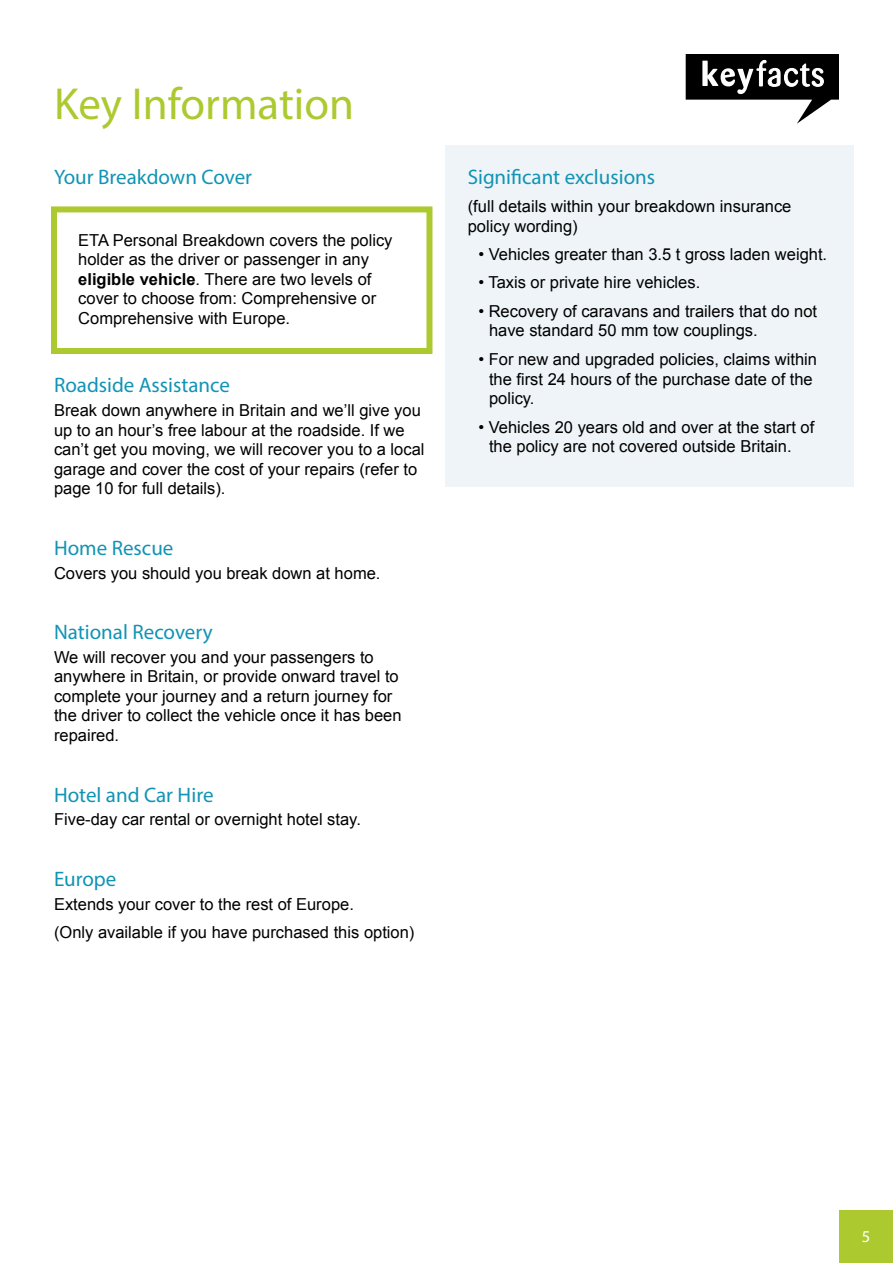
<style>
.page{position:relative;width:893px;height:1263px;background:#fff}
.page>*{position:absolute;margin:0;border:0;box-sizing:border-box;transform-origin:0 0}
.t1{font:45px "Myriad Pro";color:#acca30}
.t2{font:21px "Myriad Pro";color:#1194b4}
.t3{font:16.5px/19.5px "Arial";color:#000}
.t4{font:16.5px "Myriad Pro";color:#fff}
.s1{font-weight:700}
</style>
<div class="page">
<div style="left:839px;top:1210px;width:54px;height:53px;background:#acca30"></div>
<div style="left:445px;top:146px;width:409px;height:341px;background:#eef4f8"></div>
<svg style="left:686px;top:54px;width:153px;height:70px"></svg>
<div style="left:51px;top:206px;width:381px;height:148px;border:6px solid #acca30"></div>
<h1 class="t1" style="left:54px;top:76px;width:302px">Key Information</h1>
<p class="t2" style="left:54px;top:164px;width:200px">Your Breakdown Cover</p>
<p class="t3" style="left:78px;top:230px;width:316px">ETA Personal Breakdown covers the policy holder as the driver or passenger in any <span class="s1">eligible vehicle</span>. There are two levels of cover to choose from: Comprehensive or Comprehensive with Europe.</p>
<p class="t2" style="left:54px;top:372px;width:178px">Roadside Assistance</p>
<p class="t3" style="left:54px;top:401px;width:372px">Break down anywhere in Britain and we’ll give you up to an hour’s free labour at the roadside. If we can’t get you moving, we will recover you to a local garage and cover the cost of your repairs (refer to page 10 for full details).</p>
<p class="t2" style="left:54px;top:535px;width:121px">Home Rescue</p>
<p class="t3" style="left:54px;top:563px;width:328px">Covers you should you break down at home.</p>
<p class="t2" style="left:54px;top:619px;width:160px">National Recovery</p>
<p class="t3" style="left:54px;top:647px;width:349px">We will recover you and your passengers to anywhere in Britain, or provide onward travel to complete your journey and a return journey for the driver to collect the vehicle once it has been repaired.</p>
<p class="t2" style="left:54px;top:782px;width:161px">Hotel and Car Hire</p>
<p class="t3" style="left:54px;top:810px;width:308px">Five-day car rental or overnight hotel stay.</p>
<p class="t2" style="left:54px;top:866px;width:64px">Europe</p>
<p class="t3" style="left:54px;top:890px;width:362px;line-height:28px">Extends your cover to the rest of Europe.<br>(Only available if you have purchased this option)</p>
<p class="t2" style="left:468px;top:164px;width:189px">Significant exclusions</p>
<p class="t3" style="left:468px;top:197px;width:325px">(full details within your breakdown insurance policy wording)</p>
<p class="t3" style="left:478px;top:245px;width:350px">• Vehicles greater than 3.5 t gross laden weight.</p>
<p class="t3" style="left:478px;top:273px;width:223px">• Taxis or private hire vehicles.</p>
<p class="t3" style="left:489px;top:301px;width:330px;text-indent:-11px">• Recovery of caravans and trailers that do not have standard 50 mm tow couplings.</p>
<p class="t3" style="left:489px;top:349px;width:330px;text-indent:-11px">• For new and upgraded policies, claims within the first 24 hours of the purchase date of the policy.</p>
<p class="t3" style="left:489px;top:417px;width:327px;text-indent:-11px">• Vehicles 20 years old and over at the start of the policy are not covered outside Britain.</p>
<p class="t4" style="left:862px;top:1226px;width:10px">5</p>
</div>
